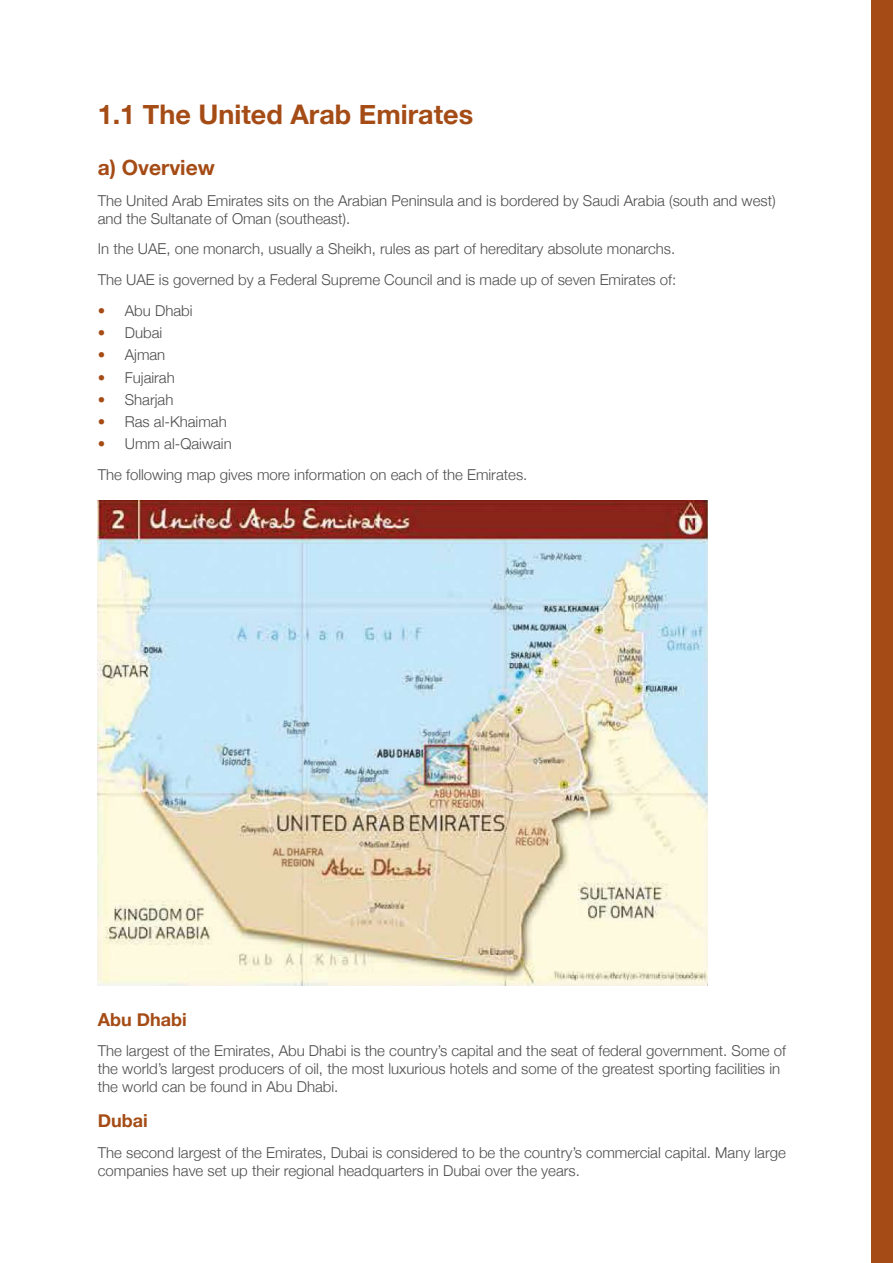
<style>
.page{position:relative;width:893px;height:1263px;background:#fff}
.page>*{position:absolute;margin:0;border:0;box-sizing:border-box;transform-origin:0 0}
.t1{font:700 27px "Helvetica Neue";color:#a54c16}
.t2{font:700 21px "Helvetica Neue";color:#a54c16}
.t3{font:700 18px "Helvetica Neue";color:#a54c16}
.t4{font:300 15px/18px "Helvetica Neue";color:#4d4d4f}
.s1{color:#a54c16}
</style>
<div class="page">
<div style="left:872px;top:0;width:21px;height:1263px;background:#a54c16"></div>
<img style="left:98px;top:501px;width:609px;height:484px">
<h1 class="t1" style="left:98px;top:93px;width:377px">1.1 The United Arab Emirates</h1>
<h2 class="t2" style="left:98px;top:151px;width:119px">a) Overview</h2>
<p class="t4" style="left:98px;top:190px;width:679px">The United Arab Emirates sits on the Arabian Peninsula and is bordered by Saudi Arabia (south and west) and the Sultanate of Oman (southeast).</p>
<p class="t4" style="left:98px;top:233px;width:580px;line-height:30.8px">In the UAE, one monarch, usually a Sheikh, rules as part of hereditary absolute monarchs.<br>The UAE is governed by a Federal Supreme Council and is made up of seven Emirates of:</p>
<p class="t4" style="left:98px;top:300px;width:96px"><span class="s1">•</span> Abu Dhabi</p>
<p class="t4" style="left:98px;top:323px;width:66px"><span class="s1">•</span> Dubai</p>
<p class="t4" style="left:98px;top:345px;width:69px"><span class="s1">•</span> Ajman</p>
<p class="t4" style="left:98px;top:367px;width:79px"><span class="s1">•</span> Fujairah</p>
<p class="t4" style="left:98px;top:389px;width:77px"><span class="s1">•</span> Sharjah</p>
<p class="t4" style="left:98px;top:412px;width:130px"><span class="s1">•</span> Ras al-Khaimah</p>
<p class="t4" style="left:98px;top:427px;width:431px;line-height:30.8px"><span class="s1">•</span> Umm al-Qaiwain<br>The following map gives more information on each of the Emirates.</p>
<p class="t3" style="left:98px;top:1005px;width:90px">Abu Dhabi</p>
<p class="t4" style="left:98px;top:1041px;width:690px">The largest of the Emirates, Abu Dhabi is the country’s capital and the seat of federal government. Some of the world’s largest producers of oil, the most luxurious hotels and some of the greatest sporting facilities in the world can be found in Abu Dhabi.</p>
<p class="t3" style="left:98px;top:1106px;width:51px">Dubai</p>
<p class="t4" style="left:98px;top:1142px;width:690px">The second largest of the Emirates, Dubai is considered to be the country’s commercial capital. Many large companies have set up their regional headquarters in Dubai over the years.</p>
</div>
